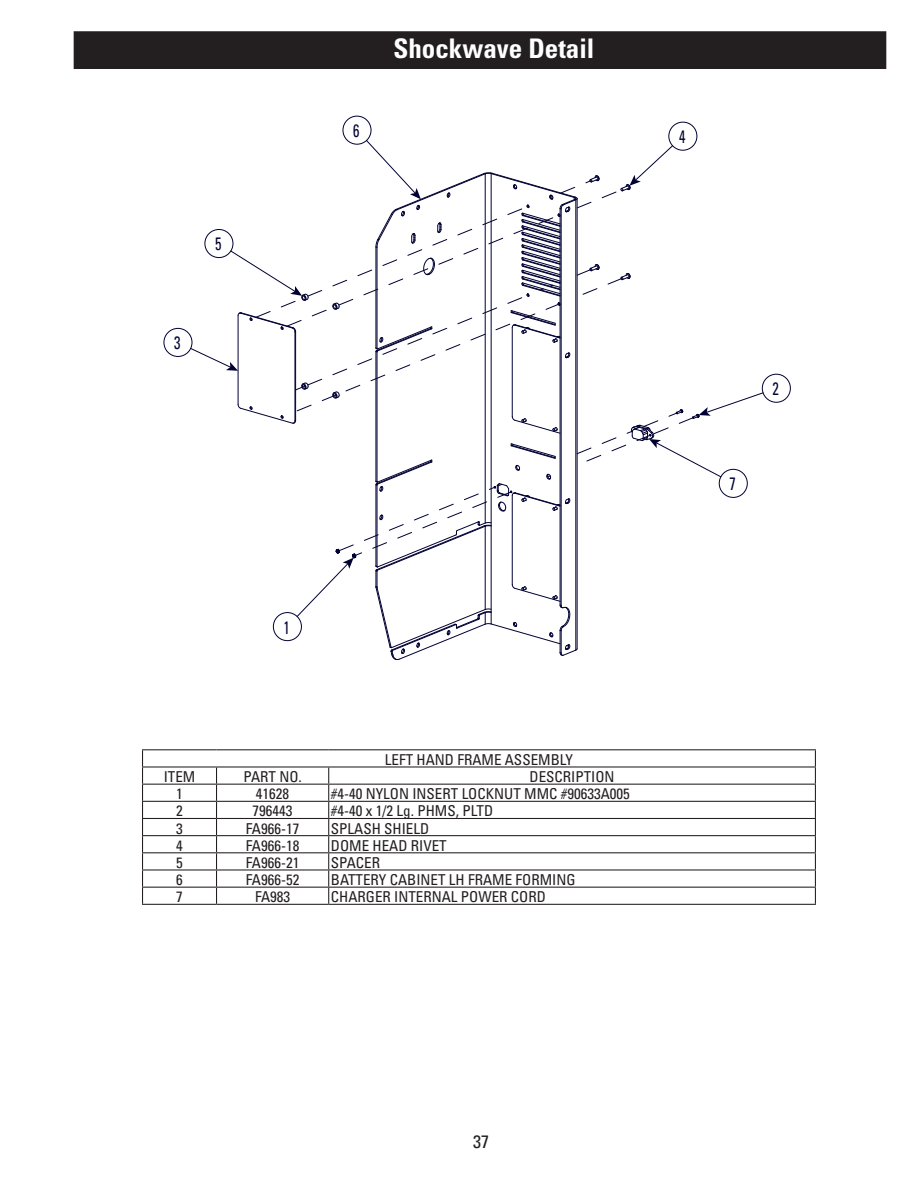
<style>
.page{position:relative;width:918px;height:1188px;background:#fff}
.page>*{position:absolute;margin:0;border:0;box-sizing:border-box;transform-origin:0 0}
.t1{font:700 condensed 27px "Univers";color:#fff}
.t2{font:condensed 18px "Univers";color:#003;scale:.8 1}
.t3{font:condensed 18px "Univers";color:#231f20}
.t4{font:condensed 15px "Univers";color:#231f20}
</style>
<div class="page">
<hr style="left:142px;top:749px;width:75px;height:1px;background:#231f20">
<hr style="left:217px;top:749px;width:112px;height:1px;background:#231f20">
<hr style="left:329px;top:749px;width:487px;height:1px;background:#231f20">
<hr style="left:142px;top:766px;width:75px;height:2px;background:#231f20">
<hr style="left:217px;top:766px;width:112px;height:2px;background:#231f20">
<hr style="left:329px;top:766px;width:487px;height:2px;background:#231f20">
<hr style="left:142px;top:784px;width:75px;height:1px;background:#231f20">
<hr style="left:217px;top:784px;width:112px;height:1px;background:#231f20">
<hr style="left:329px;top:784px;width:487px;height:1px;background:#231f20">
<hr style="left:142px;top:801px;width:75px;height:1px;background:#231f20">
<hr style="left:217px;top:801px;width:112px;height:1px;background:#231f20">
<hr style="left:329px;top:801px;width:487px;height:1px;background:#231f20">
<hr style="left:142px;top:818px;width:75px;height:1px;background:#231f20">
<hr style="left:217px;top:818px;width:112px;height:1px;background:#231f20">
<hr style="left:329px;top:818px;width:487px;height:1px;background:#231f20">
<hr style="left:142px;top:835px;width:75px;height:1px;background:#231f20">
<hr style="left:217px;top:835px;width:112px;height:1px;background:#231f20">
<hr style="left:329px;top:835px;width:487px;height:1px;background:#231f20">
<hr style="left:142px;top:852px;width:75px;height:1px;background:#231f20">
<hr style="left:217px;top:852px;width:112px;height:1px;background:#231f20">
<hr style="left:329px;top:852px;width:487px;height:1px;background:#231f20">
<hr style="left:142px;top:869px;width:75px;height:2px;background:#231f20">
<hr style="left:217px;top:869px;width:112px;height:2px;background:#231f20">
<hr style="left:329px;top:869px;width:487px;height:2px;background:#231f20">
<hr style="left:142px;top:887px;width:75px;height:1px;background:#231f20">
<svg style="left:142px;top:750px;width:1px;height:154px"></svg>
<hr style="left:217px;top:887px;width:112px;height:1px;background:#231f20">
<svg style="left:216px;top:768px;width:1px;height:136px"></svg>
<hr style="left:329px;top:887px;width:487px;height:1px;background:#231f20">
<svg style="left:328px;top:768px;width:1px;height:136px"></svg>
<svg style="left:815px;top:750px;width:1px;height:154px"></svg>
<hr style="left:142px;top:904px;width:75px;height:1px;background:#231f20">
<hr style="left:217px;top:904px;width:112px;height:1px;background:#231f20">
<hr style="left:329px;top:904px;width:487px;height:1px;background:#231f20">
<svg style="left:190px;top:139px;width:574px;height:521px"></svg>
<div style="left:273px;top:612px;width:29px;height:29px;border:1px solid #003;border-radius:50%"></div>
<div style="left:762px;top:374px;width:29px;height:29px;border:1px solid #003;border-radius:50%"></div>
<div style="left:164px;top:328px;width:28px;height:29px;border:1px solid #003;border-radius:50%"></div>
<div style="left:668px;top:122px;width:29px;height:29px;border:1px solid #003;border-radius:50%"></div>
<div style="left:205px;top:229px;width:28px;height:29px;border:1px solid #003;border-radius:50%"></div>
<div style="left:343px;top:116px;width:28px;height:29px;border:1px solid #003;border-radius:50%"></div>
<div style="left:719px;top:469px;width:29px;height:29px;border:1px solid #003;border-radius:50%"></div>
<div style="left:74px;top:32px;width:812px;height:37px;background:#231f20"></div>
<p class="t2" style="left:174px;top:332px;width:9px">3</p>
<p class="t2" style="left:215px;top:233px;width:9px">5</p>
<p class="t2" style="left:353px;top:119px;width:9px">6</p>
<p class="t1" style="left:393px;top:32px;width:203px">Shockwave Detail</p>
<p class="t2" style="left:679px;top:125px;width:9px">4</p>
<p class="t2" style="left:730px;top:472px;width:9px">7</p>
<p class="t2" style="left:773px;top:377px;width:9px">2</p>
<p class="t2" style="left:284px;top:616px;width:9px">1</p>
<p class="t4" style="left:385px;top:750px;width:190px">LEFT HAND FRAME ASSEMBLY</p>
<p class="t4" style="left:164px;top:767px;width:33px">ITEM</p>
<p class="t4" style="left:243px;top:767px;width:60px">PART NO.</p>
<p class="t4" style="left:530px;top:767px;width:87px">DESCRIPTION</p>
<p class="t4" style="left:176px;top:784px;width:8px">1</p>
<p class="t4" style="left:256px;top:784px;width:35px">41628</p>
<p class="t4" style="left:331px;top:784px;width:301px">#4-40 NYLON INSERT LOCKNUT MMC #90633A005</p>
<p class="t4" style="left:176px;top:802px;width:8px">2</p>
<p class="t4" style="left:253px;top:802px;width:41px">796443</p>
<p class="t4" style="left:331px;top:802px;width:164px">#4-40 x 1/2 Lg. PHMS, PLTD</p>
<p class="t4" style="left:176px;top:819px;width:8px">3</p>
<p class="t4" style="left:246px;top:819px;width:55px">FA966-17</p>
<p class="t4" style="left:331px;top:819px;width:100px">SPLASH SHIELD</p>
<p class="t4" style="left:176px;top:836px;width:8px">4</p>
<p class="t4" style="left:246px;top:836px;width:55px">FA966-18</p>
<p class="t4" style="left:331px;top:836px;width:117px">DOME HEAD RIVET</p>
<p class="t4" style="left:176px;top:853px;width:8px">5</p>
<p class="t4" style="left:246px;top:853px;width:55px">FA966-21</p>
<p class="t4" style="left:331px;top:853px;width:51px">SPACER</p>
<p class="t4" style="left:176px;top:870px;width:8px">6</p>
<p class="t4" style="left:246px;top:870px;width:55px">FA966-52</p>
<p class="t4" style="left:331px;top:870px;width:246px">BATTERY CABINET LH FRAME FORMING</p>
<p class="t4" style="left:176px;top:887px;width:8px">7</p>
<p class="t4" style="left:255px;top:887px;width:37px">FA983</p>
<p class="t4" style="left:331px;top:887px;width:217px">CHARGER INTERNAL POWER CORD</p>
<p class="t3" style="left:473px;top:1131px;width:17px">37</p>
</div>
